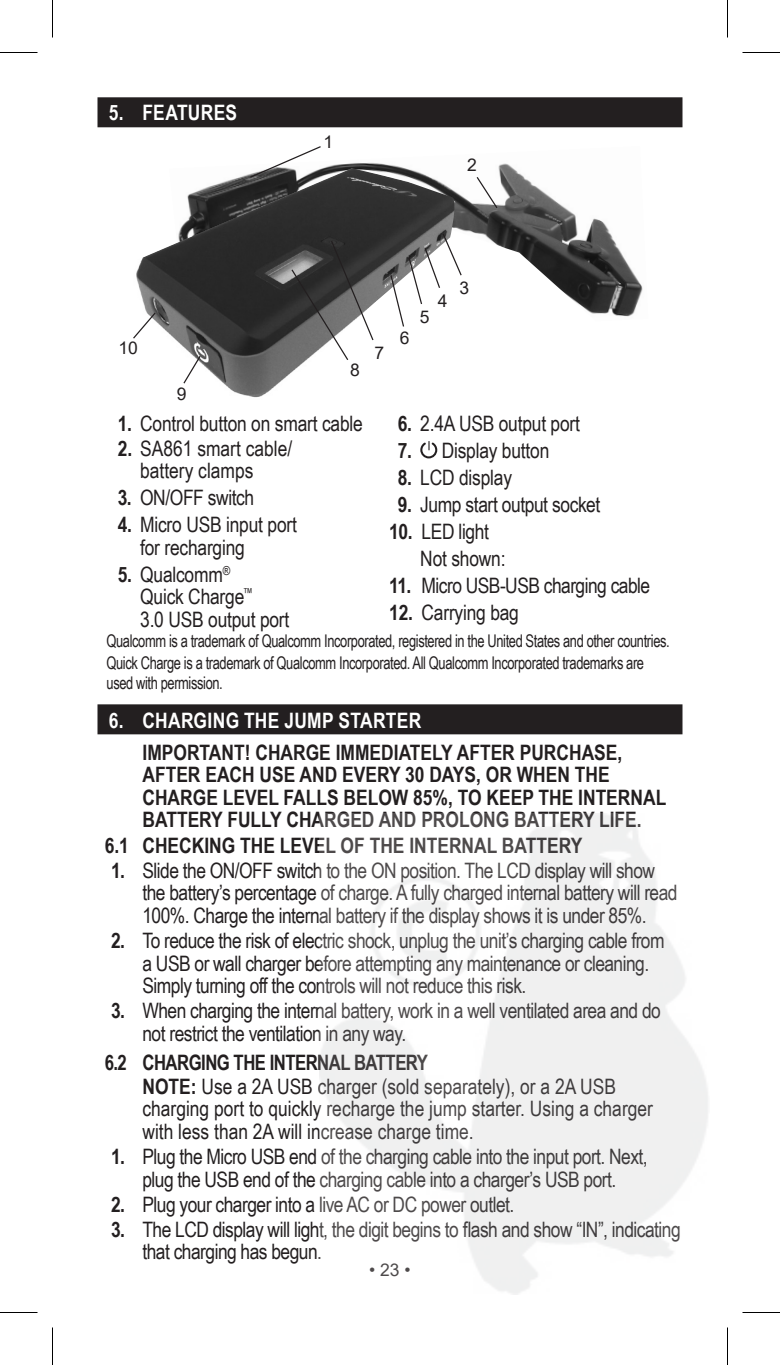
<style>
.page{position:relative;width:780px;height:1365px;background:#fff}
.page>*{position:absolute;margin:0;border:0;box-sizing:border-box;transform-origin:0 0}
.BOLD_CAPS_no_bullet{font:21.25px/22.5px "Arial Narrow";letter-spacing:-.025em;color:#231f20}
.BOLD_CAPS_no_bullet-2{font:700 21.25px/22.5px "Arial Narrow";color:#231f20}
.BOLD_CAPS_no_bullet-3{font:21.25px/22.5px "Arial Narrow";color:#231f20}
.t1{font:700 21.25px "Arial Narrow";letter-spacing:.015em;color:#fff}
.BOLD_CAPS_no_bullet-4{font:700 21.25px "Arial Narrow";letter-spacing:-.025em;color:#231f20;scale:.96 1}
.Numbers_1_col_small{font:21.25px "Arial Narrow";letter-spacing:-.01em;color:#231f20}
.t2{font:17.5px/20px "Arial Narrow";letter-spacing:-.025em;color:#231f20;scale:.9 1}
.Numbers_new{font:17.5px "Arial";color:#231f20}
.s1{font-weight:700}
</style>
<div class="page">
<div style="left:98px;top:97px;width:584px;height:30px;background:#231f20"></div>
<svg style="left:420px;top:441px;width:17px;height:17px"></svg>
<img style="left:323px;top:162px;width:320px;height:155px">
<img style="left:136px;top:168px;width:321px;height:230px">
<svg style="left:133px;top:311px;width:24px;height:29px"></svg>
<svg style="left:182px;top:354px;width:20px;height:31px"></svg>
<svg style="left:389px;top:232px;width:74px;height:96px"></svg>
<svg style="left:290px;top:239px;width:85px;height:123px"></svg>
<svg style="left:475px;top:176px;width:24px;height:34px"></svg>
<svg style="left:249px;top:146px;width:73px;height:33px"></svg>
<div style="left:98px;top:704px;width:584px;height:30px;background:#231f20"></div>
<hr style="left:0;top:52px;width:38px;height:1px;background:#000">
<hr style="left:742px;top:52px;width:38px;height:1px;background:#000">
<hr style="left:0;top:1312px;width:38px;height:1px;background:#000">
<hr style="left:742px;top:1312px;width:38px;height:1px;background:#000">
<hr style="left:52px;top:0;width:1px;height:38px;background:#000">
<hr style="left:52px;top:1328px;width:1px;height:37px;background:#000">
<hr style="left:727px;top:0;width:1px;height:38px;background:#000">
<hr style="left:727px;top:1328px;width:1px;height:37px;background:#000">
<p class="t1" style="left:109px;top:97px;width:130px">5. FEATURES</p>
<p class="Numbers_new" style="left:118px;top:336px;width:21px">10</p>
<p class="Numbers_new" style="left:177px;top:381px;width:11px">9</p>
<p class="Numbers_new" style="left:323px;top:129px;width:11px">1</p>
<p class="Numbers_new" style="left:467px;top:153px;width:11px">2</p>
<p class="Numbers_new" style="left:350px;top:358px;width:11px">8</p>
<p class="Numbers_new" style="left:374px;top:341px;width:11px">7</p>
<p class="Numbers_new" style="left:400px;top:326px;width:11px">6</p>
<p class="Numbers_new" style="left:420px;top:305px;width:11px">5</p>
<p class="Numbers_new" style="left:438px;top:288px;width:11px">4</p>
<p class="Numbers_new" style="left:459px;top:276px;width:11px">3</p>
<p class="BOLD_CAPS_no_bullet" style="left:398px;top:412px;width:184px"><span class="s1">6.</span> 2.4A USB output port</p>
<p class="BOLD_CAPS_no_bullet" style="left:398px;top:439px;width:153px"><span class="s1">7.</span> Display button</p>
<p class="BOLD_CAPS_no_bullet" style="left:398px;top:466px;width:116px"><span class="s1">8.</span> LCD display</p>
<p class="BOLD_CAPS_no_bullet" style="left:398px;top:493px;width:204px"><span class="s1">9.</span> Jump start output socket</p>
<p class="BOLD_CAPS_no_bullet" style="left:389px;top:520px;width:101px"><span class="s1">10.</span> LED light</p>
<p class="Numbers_1_col_small" style="left:420px;top:543px;width:87px">Not shown:</p>
<p class="BOLD_CAPS_no_bullet" style="left:389px;top:574px;width:263px"><span class="s1">11.</span> Micro USB-USB charging cable</p>
<p class="BOLD_CAPS_no_bullet" style="left:389px;top:601px;width:131px"><span class="s1">12.</span> Carrying bag</p>
<p class="t2" style="left:107px;top:630px;width:627px">Qualcomm is a trademark of Qualcomm Incorporated, registered in the United States and other countries.</p>
<p class="t2" style="left:107px;top:652px;width:599px">Quick Charge is a trademark of Qualcomm Incorporated. All Qualcomm Incorporated trademarks are used with permission.</p>
<p class="BOLD_CAPS_no_bullet" style="left:118px;top:412px;width:247px"><span class="s1">1.</span> Control button on smart cable</p>
<p class="BOLD_CAPS_no_bullet-3" style="left:140px;top:436px;width:154px;text-indent:-22px"><span class="s1">2.</span> SA861 smart cable/ battery clamps</p>
<p class="BOLD_CAPS_no_bullet" style="left:118px;top:486px;width:138px"><span class="s1">3.</span> ON/OFF switch</p>
<p class="BOLD_CAPS_no_bullet" style="left:140px;top:513px;width:158px;text-indent:-22px"><span class="s1">4.</span> Micro USB input port for recharging</p>
<p class="BOLD_CAPS_no_bullet" style="left:140px;top:562px;width:151px;text-indent:-22px"><span class="s1">5.</span> Qualcomm<sup>®<br></sup>Quick Charge<sup>™<br></sup>3.0 USB output port</p>
<p class="t1" style="left:109px;top:704px;width:314px">6. CHARGING THE JUMP STARTER</p>
<p class="BOLD_CAPS_no_bullet-2" style="left:142px;top:740px;width:525px">IMPORTANT! CHARGE IMMEDIATELY AFTER PURCHASE, AFTER EACH USE AND EVERY 30 DAYS, OR WHEN THE CHARGE LEVEL FALLS BELOW 85%, TO KEEP THE INTERNAL BATTERY FULLY CHARGED AND PROLONG BATTERY LIFE.</p>
<p class="BOLD_CAPS_no_bullet-2" style="left:105px;top:833px;width:479px">6.1 CHECKING THE LEVEL OF THE INTERNAL BATTERY</p>
<p class="BOLD_CAPS_no_bullet" style="left:142px;top:858px;width:537px;text-indent:-31px"><span class="s1">1.</span> Slide the ON/OFF switch to the ON position. The LCD display will show the battery’s percentage of charge. A fully charged internal battery will read<br>100%. Charge the internal battery if the display shows it is under 85%.</p>
<p class="BOLD_CAPS_no_bullet" style="left:142px;top:928px;width:524px;text-indent:-31px"><span class="s1">2.</span> To reduce the risk of electric shock, unplug the unit’s charging cable from a USB or wall charger before attempting any maintenance or cleaning.<br>Simply turning off the controls will not reduce this risk.</p>
<p class="BOLD_CAPS_no_bullet" style="left:142px;top:999px;width:520px;text-indent:-31px"><span class="s1">3.</span> When charging the internal battery, work in a well ventilated area and do not restrict the ventilation in any way.</p>
<p class="BOLD_CAPS_no_bullet-4" style="left:105px;top:1046px;width:338px">6.2 CHARGING THE INTERNAL BATTERY</p>
<p class="BOLD_CAPS_no_bullet-3" style="left:142px;top:1074px;width:512px"><span class="s1">NOTE:</span> Use a 2A USB charger (sold separately), or a 2A USB charging port to quickly recharge the jump starter. Using a charger with less than 2A will increase charge time.</p>
<p class="BOLD_CAPS_no_bullet" style="left:111px;top:1144px;width:538px;text-align:center"><span class="s1">1.</span> Plug the Micro USB end of the charging cable into the input port. Next, plug the USB end of the charging cable into a charger’s USB port.</p>
<p class="BOLD_CAPS_no_bullet" style="left:111px;top:1192px;width:405px"><span class="s1">2.</span> Plug your charger into a live AC or DC power outlet.</p>
<p class="BOLD_CAPS_no_bullet" style="left:142px;top:1217px;width:540px;text-indent:-31px"><span class="s1">3.</span> The LCD display will light, the digit begins to flash and show “IN”, indicating that charging has begun.</p>
<p class="Numbers_new" style="left:369px;top:1258px;width:43px">• 23 •</p>
</div>
